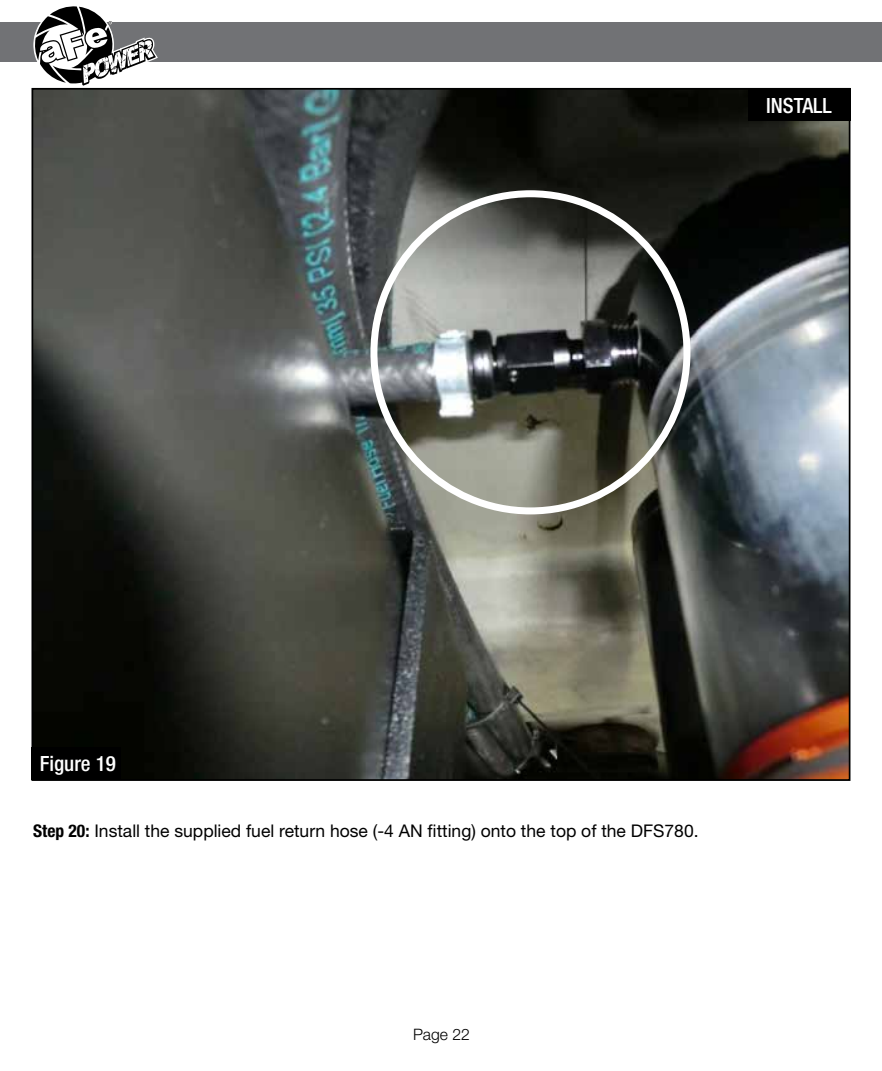
<style>
.page{position:relative;width:882px;height:1071px;background:#fff}
.page>*{position:absolute;margin:0;border:0;box-sizing:border-box;transform-origin:0 0}
.t1{font:500 condensed 21px "Helvetica Neue";color:#fff}
.t2{font:17.5px "Helvetica Neue";color:#000}
.t3{font:300 15.75px "Helvetica Neue";color:#000}
.s1{font-weight:700;font-stretch:condensed}
</style>
<div class="page">
<img style="left:35px;top:91px;width:812px;height:687px">
<div style="left:32px;top:747px;width:89px;height:33px;background:#000"></div>
<div style="left:748px;top:88px;width:102px;height:33px;background:#000"></div>
<div style="left:0;top:23px;width:882px;height:39px;background:#717275"></div>
<svg style="left:34px;top:6px;width:124px;height:82px"></svg>
<div style="left:370px;top:190px;width:320px;height:324px;border:7px solid #fff;border-radius:50%"></div>
<p class="t1" style="left:766px;top:93px;width:67px">INSTALL</p>
<p class="t1" style="left:40px;top:751px;width:77px">Figure 19</p>
<p class="t2" style="left:33px;top:820px;width:667px"><span class="s1">Step 20:</span> Install the supplied fuel return hose (-4 AN fitting) onto the top of the DFS780.</p>
<p class="t3" style="left:413px;top:1024px;width:58px">Page 22</p>
</div>
